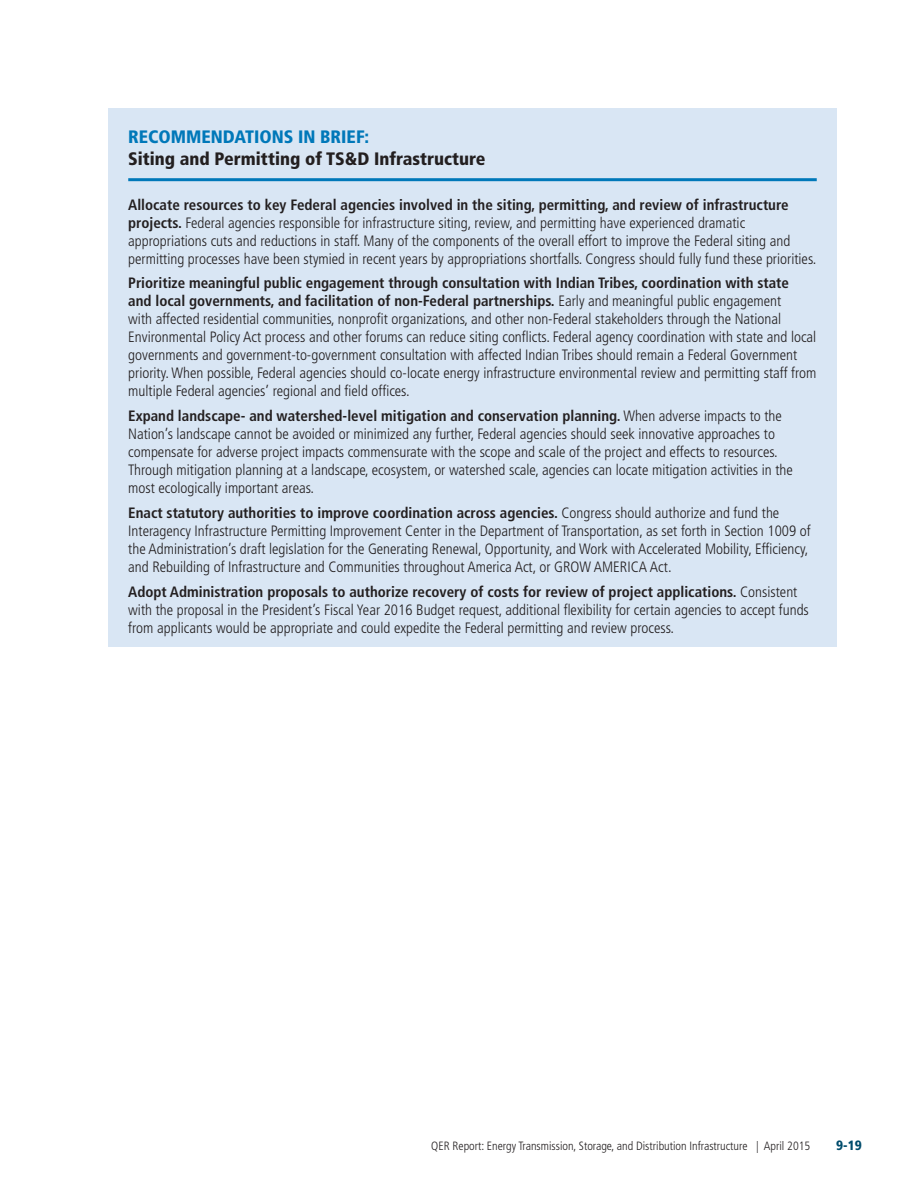
<style>
.page{position:relative;width:918px;height:1188px;background:#fff}
.page>*{position:absolute;margin:0;border:0;box-sizing:border-box;transform-origin:0 0}
.findings_box_title{font:900 condensed 18px "Frutiger LT Std";color:#231f20}
.Findings_label_above{font:900 condensed 18px "Frutiger LT Std";color:#0078b9}
.Recommendadions_body{font:300 condensed 15px/18px "Frutiger LT Std";color:#231f20}
.t1{font:900 condensed 13.5px "Frutiger LT Std";color:#004c6c}
.t2{font:300 condensed 12px "Frutiger LT Std";color:#231f20}
.s1{font-weight:700}
</style>
<div class="page">
<div style="left:108px;top:108px;width:729px;height:538px;background:#d9e6f4"></div>
<hr style="left:128px;top:178px;width:689px;height:3px;background:#0078b9">
<p class="Findings_label_above" style="left:128px;top:126px;width:243px">RECOMMENDATIONS IN BRIEF:</p>
<p class="findings_box_title" style="left:128px;top:148px;width:359px">Siting and Permitting of TS&amp;D Infrastructure</p>
<p class="Recommendadions_body" style="left:128px;top:196px;width:690px"><span class="s1">Allocate resources to key Federal agencies involved in the siting, permitting, and review of infrastructure projects.</span> Federal agencies responsible for infrastructure siting, review, and permitting have experienced dramatic appropriations cuts and reductions in staff. Many of the components of the overall effort to improve the Federal siting and permitting processes have been stymied in recent years by appropriations shortfalls. Congress should fully fund these priorities.</p>
<p class="Recommendadions_body" style="left:128px;top:274px;width:690px"><span class="s1">Prioritize meaningful public engagement through consultation with Indian Tribes, coordination with state<br>and local governments, and facilitation of non-Federal partnerships.</span> Early and meaningful public engagement<br>with affected residential communities, nonprofit organizations, and other non-Federal stakeholders through the National Environmental Policy Act process and other forums can reduce siting conflicts. Federal agency coordination with state and local governments and government-to-government consultation with affected Indian Tribes should remain a Federal Government priority. When possible, Federal agencies should co-locate energy infrastructure environmental review and permitting staff from multiple Federal agencies’ regional and field offices.</p>
<p class="Recommendadions_body" style="left:128px;top:407px;width:666px"><span class="s1">Expand landscape- and watershed-level mitigation and conservation planning.</span> When adverse impacts to the Nation’s landscape cannot be avoided or minimized any further, Federal agencies should seek innovative approaches to compensate for adverse project impacts commensurate with the scope and scale of the project and effects to resources.<br>Through mitigation planning at a landscape, ecosystem, or watershed scale, agencies can locate mitigation activities in the most ecologically important areas.</p>
<p class="Recommendadions_body" style="left:128px;top:504px;width:684px"><span class="s1">Enact statutory authorities to improve coordination across agencies.</span> Congress should authorize and fund the Interagency Infrastructure Permitting Improvement Center in the Department of Transportation, as set forth in Section 1009 of the Administration’s draft legislation for the Generating Renewal, Opportunity, and Work with Accelerated Mobility, Efficiency, and Rebuilding of Infrastructure and Communities throughout America Act, or GROW AMERICA Act.</p>
<p class="Recommendadions_body" style="left:128px;top:583px;width:682px"><span class="s1">Adopt Administration proposals to authorize recovery of costs for review of project applications.</span> Consistent with the proposal in the President’s Fiscal Year 2016 Budget request, additional flexibility for certain agencies to accept funds from applicants would be appropriate and could expedite the Federal permitting and review process.</p>
<p class="t2" style="left:431px;top:1139px;width:381px">QER Report: Energy Transmission, Storage, and Distribution Infrastructure | April 2015</p>
<p class="t1" style="left:836px;top:1137px;width:27px">9-19</p>
</div>
